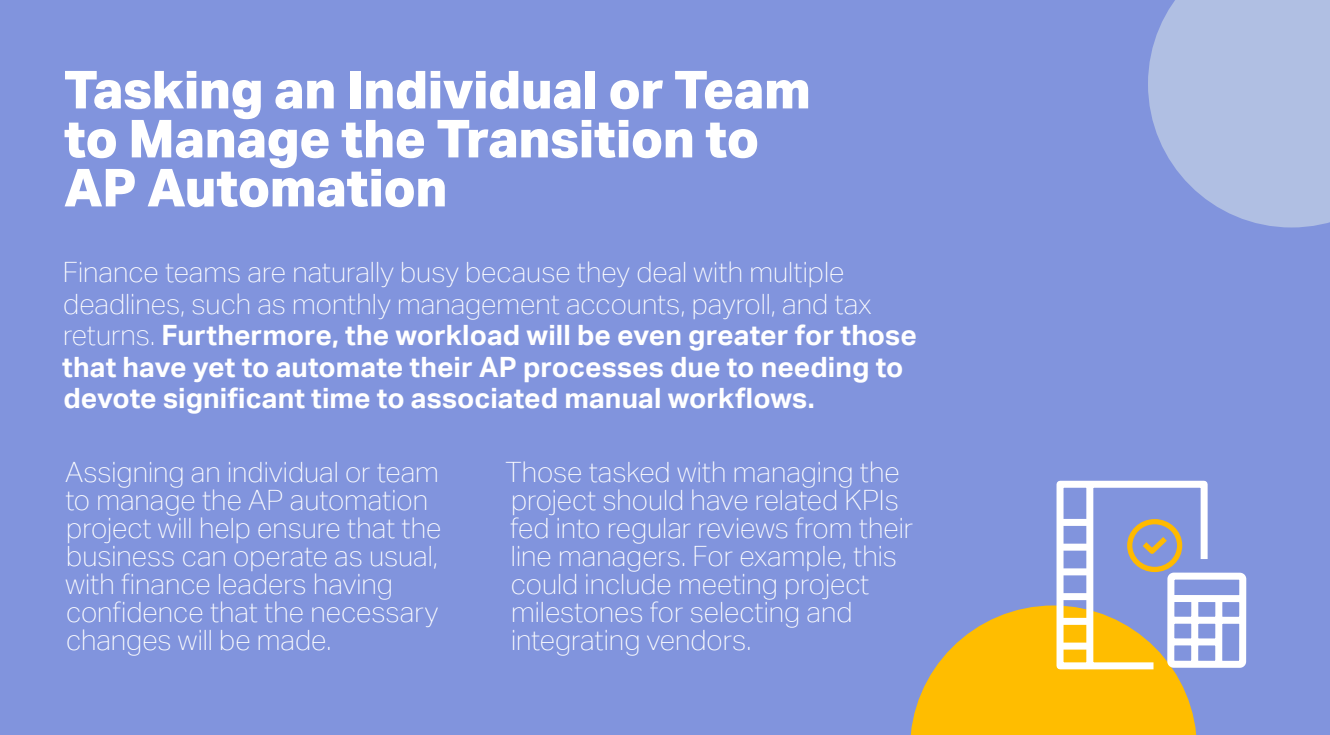
<style>
.page{position:relative;width:1330px;height:735px;background:#8194dd}
.page>*{position:absolute;margin:0;border:0;box-sizing:border-box;transform-origin:0 0}
.t1{font:800 52.5px/49px "Aktiv Grotesk";letter-spacing:-.01em;color:#fff}
.Body{font:100 28px/28px "Aktiv Grotesk";color:#fff}
.Body-2{font:700 28px/31.5px "Aktiv Grotesk";color:#fff}
.s1{font-weight:100}
</style>
<div class="page">
<svg style="left:1148px;top:0;width:182px;height:228px;background:#aabae2"></svg>
<svg style="left:1164px;top:0;width:86px;height:668px"></svg>
<svg style="left:910px;top:477px;width:301px;height:258px"></svg>
<p class="t1" style="left:64px;top:66px;width:748px">Tasking an Individual or Team to Manage the Transition to<br>AP Automation</p>
<p class="Body-2" style="left:62px;top:257px;width:856px"><span class="s1">Finance teams are naturally busy because they deal with multiple deadlines, such as monthly management accounts, payroll, and tax returns.</span> Furthermore, the workload will be even greater for those that have yet to automate their AP processes due to needing to devote significant time to associated manual workflows.</p>
<p class="Body" style="left:65px;top:458px;width:378px">Assigning an individual or team to manage the AP automation project will help ensure that the business can operate as usual, with finance leaders having confidence that the necessary changes will be made.</p>
<p class="Body" style="left:505px;top:458px;width:409px">Those tasked with managing the project should have related KPIs fed into regular reviews from their line managers. For example, this could include meeting project milestones for selecting and integrating vendors.</p>
</div>
